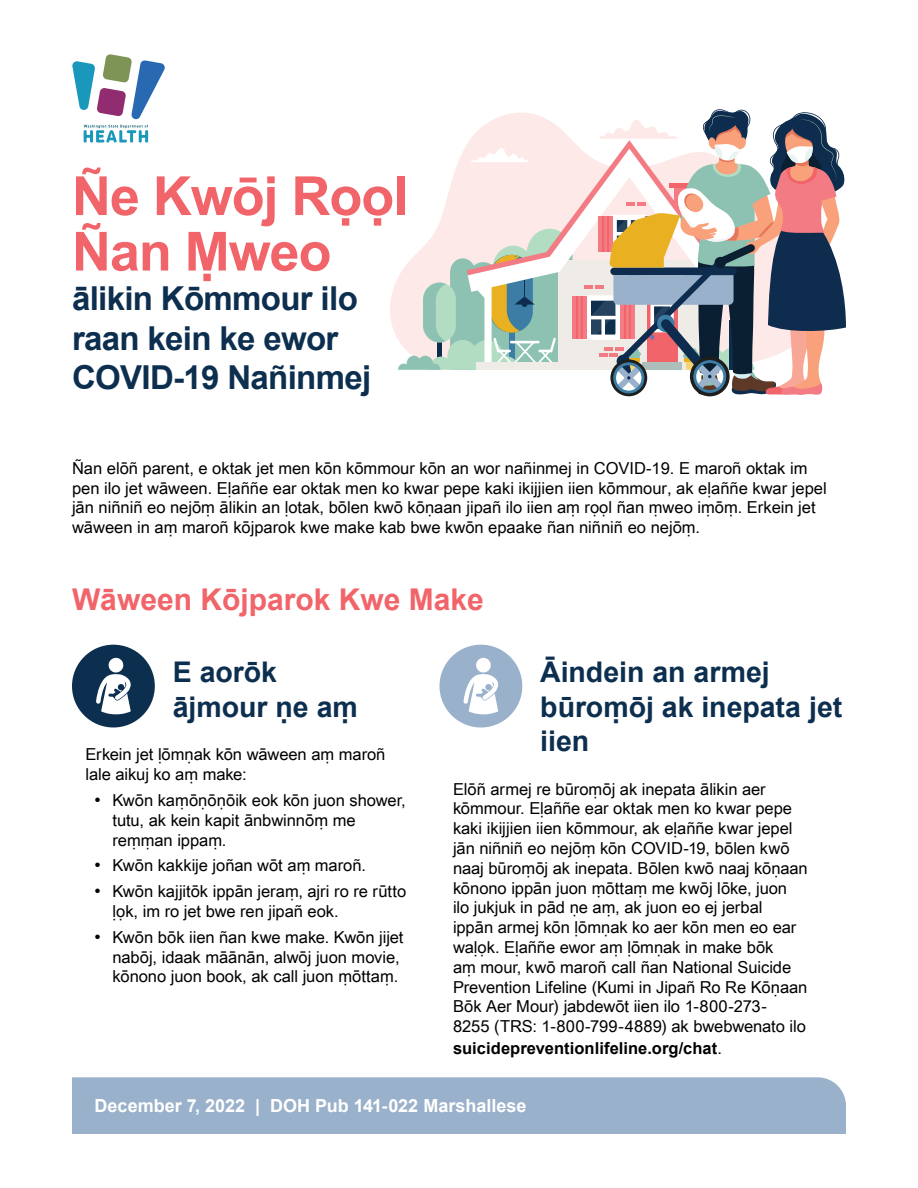
<style>
.page{position:relative;width:918px;height:1188px;background:#fff}
.page>*{position:absolute;margin:0;border:0;box-sizing:border-box;transform-origin:0 0}
.t1{font:700 54px/55.5px "Arial";letter-spacing:-.02em;color:#f16469}
.t2{font:700 33px/39.6px "Arial";letter-spacing:-.02em;color:#0d2f4f}
.t3{font:700 30px "Arial";color:#f16469}
.t4{font:700 28.5px/34.2px "Arial";color:#0d2f4f}
.t5{font:700 18px "Arial";color:#fff}
.t6{font:16.5px/19.8px "Arial Unicode MS";color:#000}
.t7{font:700 16.5px "Arial";letter-spacing:.005em;color:#000}
.s1{font-size:18px}
.s2{font-family:"Arial Unicode MS";font-weight:400}
</style>
<div class="page">
<svg style="left:390px;top:112px;width:164px;height:227px"></svg>
<div style="left:558px;top:260px;width:143px;height:110px;background:#efebe6"></div>
<svg style="left:445px;top:124px;width:121px;height:130px"></svg>
<svg style="left:449px;top:134px;width:135px;height:163px;background:#f9e8e6"></svg>
<div style="left:572px;top:297px;width:15px;height:42px;background:#f37b83"></div>
<hr style="left:582px;top:297px;width:1px;height:42px;background:#f16469">
<hr style="left:576px;top:297px;width:2px;height:42px;background:#f16469">
<svg style="left:398px;top:254px;width:174px;height:116px"></svg>
<svg style="left:584px;top:109px;width:262px;height:287px"></svg>
<div style="left:72px;top:645px;width:83px;height:83px;background:#0d2f4f;border-radius:50%"></div>
<svg style="left:96px;top:657px;width:35px;height:57px"></svg>
<div style="left:439px;top:645px;width:83px;height:83px;background:#9ab1cb;border-radius:50%"></div>
<svg style="left:463px;top:657px;width:35px;height:57px"></svg>
<div style="left:72px;top:1077px;width:774px;height:57px;background:#9ab1cb"></div>
<svg style="left:72px;top:54px;width:93px;height:65px"></svg>
<svg style="left:84px;top:125px;width:64px;height:18px"></svg>
<p class="t1" style="left:72px;top:169px;width:338px">Ñe Kwōj Rọọl<br>Ñan Ṃweo</p>
<p class="t2" style="left:72px;top:279px;width:301px">ālikin Kōmmour ilo raan kein ke ewor<br>COVID-19 Nañinmej</p>
<p class="t6" style="left:72px;top:458px;width:756px">Ñan elōñ parent, e oktak jet men kōn kōmmour kōn an wor nañinmej in COVID-19. E maroñ oktak im pen ilo jet wāween. Eḷaññe ear oktak men ko kwar pepe kaki ikijjien iien kōmmour, ak eḷaññe kwar jepel jān niñniñ eo nejōṃ ālikin an ḷotak, bōlen kwō kōṇaan jipañ ilo iien aṃ rọọl ñan ṃweo iṃōṃ. Erkein jet wāween in aṃ maroñ kōjparok kwe make kab bwe kwōn epaake ñan niñniñ eo nejōṃ.</p>
<p class="t3" style="left:72px;top:578px;width:413px">Wāween Kōjparok Kwe Make</p>
<p class="t4" style="left:173px;top:656px;width:187px">E aorōk ājmour ṇe aṃ</p>
<p class="t6" style="left:86px;top:744px;width:301px">Erkein jet ḷōmṇak kōn wāween aṃ maroñ lale aikuj ko aṃ make:</p>
<p class="t6" style="left:112px;top:790px;width:295px;text-indent:-18px"><span class="s1">•</span> Kwōn kaṃōṇōṇōik eok kōn juon shower, tutu, ak kein kapit ānbwinnōṃ me reṃṃan ippaṃ.</p>
<p class="t6" style="left:94px;top:855px;width:273px"><span class="s1">•</span> Kwōn kakkije joñan wōt aṃ maroñ.</p>
<p class="t6" style="left:112px;top:881px;width:295px;text-indent:-18px"><span class="s1">•</span> Kwōn kajjitōk ippān jeraṃ, ajri ro re rūtto ḷọk, im ro jet bwe ren jipañ eok.</p>
<p class="t6" style="left:112px;top:927px;width:293px;text-indent:-18px"><span class="s1">•</span> Kwōn bōk iien ñan kwe make. Kwōn jijet nabōj, idaak māānān, alwōj juon movie, kōnono juon book, ak call juon ṃōttaṃ.</p>
<p class="t4" style="left:540px;top:656px;width:303px">Āindein an armej būroṃōj ak inepata jet iien</p>
<p class="t6" style="left:453px;top:779px;width:356px">Elōñ armej re būroṃōj ak inepata ālikin aer kōmmour. Eḷaññe ear oktak men ko kwar pepe kaki ikijjien iien kōmmour, ak eḷaññe kwar jepel jān niñniñ eo nejōṃ kōn COVID-19, bōlen kwō naaj būroṃōj ak inepata. Bōlen kwō naaj kōṇaan kōnono ippān juon ṃōttaṃ me kwōj lōke, juon<br>ilo jukjuk in pād ṇe aṃ, ak juon eo ej jerbal<br>ippān armej kōn ḷōmṇak ko aer kōn men eo ear waḷọk. Eḷaññe ewor aṃ ḷōmṇak in make bōk<br>aṃ mour, kwō maroñ call ñan National Suicide Prevention Lifeline (Kumi in Jipañ Ro Re Kōṇaan Bōk Aer Mour) jabdewōt iien ilo 1-800-273-<br>8255 (TRS: 1-800-799-4889) ak bwebwenato ilo</p>
<p class="t7" style="left:453px;top:1037px;width:270px">suicidepreventionlifeline.org/chat<span class="s2">.</span></p>
<p class="t5" style="left:95px;top:1093px;width:433px">December 7, 2022 | DOH Pub 141-022 Marshallese</p>
</div>
